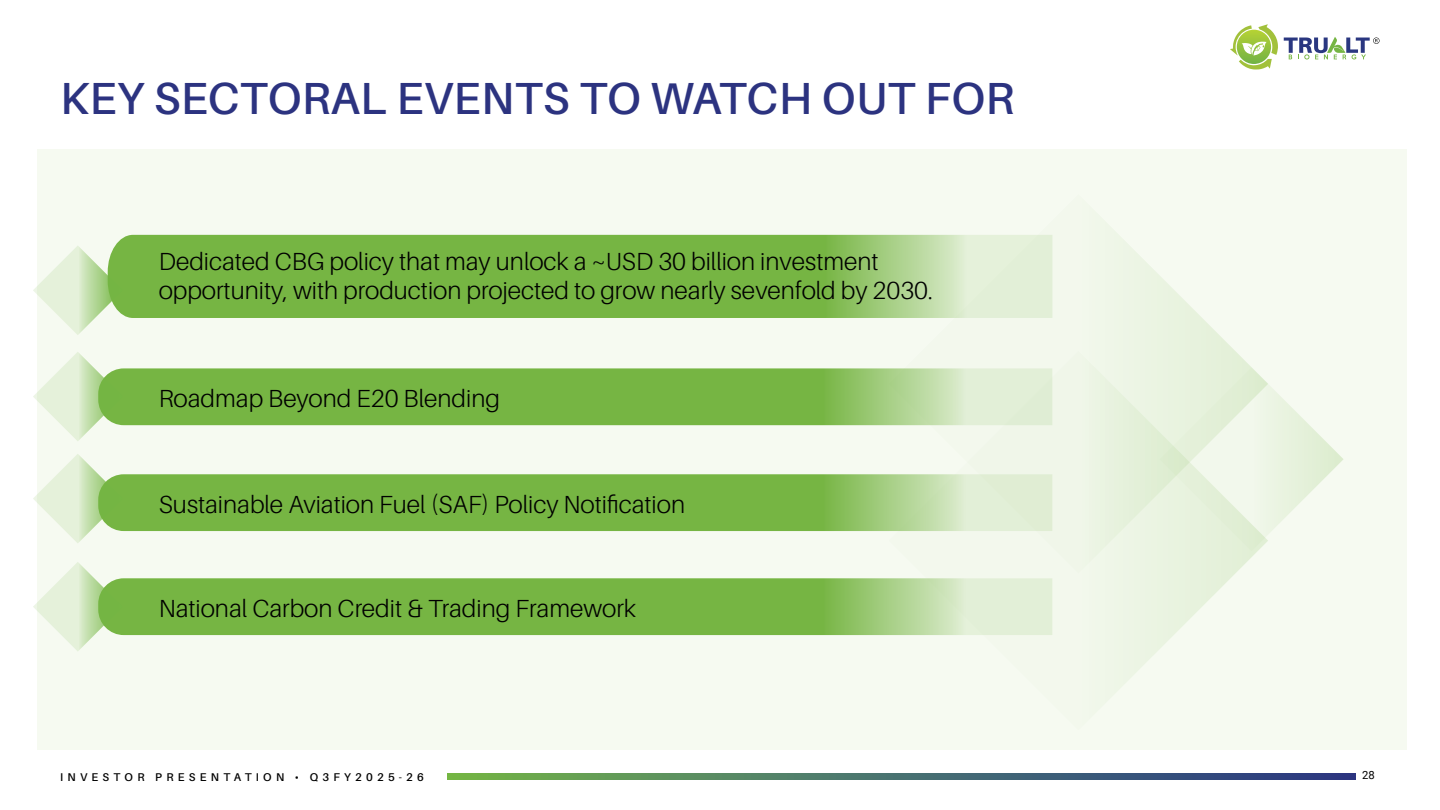
<style>
.page{position:relative;width:1440px;height:810px;background:#fff}
.page>*{position:absolute;margin:0;border:0;box-sizing:border-box;transform-origin:0 0}
.t1{font:600 45px "Aileron";letter-spacing:.01em;color:#2c3380}
.t2{font:300 24.75px/29.2px "Aileron";color:#000}
.t3{font:600 11.25px "Aileron";letter-spacing:.38em;color:#000}
.t4{font:11.25px "Roboto";color:#000}
</style>
<div class="page">
<div style="left:38px;top:150px;width:1369px;height:600px;background:#f6faf1"></div>
<svg style="left:116px;top:235px;width:773px;height:83px;background:#78b645"></svg>
<svg style="left:33px;top:245px;width:90px;height:90px"></svg>
<svg style="left:123px;top:368px;width:766px;height:57px;background:#79b647"></svg>
<svg style="left:33px;top:352px;width:90px;height:89px"></svg>
<svg style="left:1052px;top:574px;width:182px;height:115px"></svg>
<svg style="left:889px;top:234px;width:368px;height:340px;fill:#eef6e7"></svg>
<svg style="left:1159px;top:367px;width:185px;height:184px"></svg>
<svg style="left:123px;top:474px;width:929px;height:57px;background:#88be5c"></svg>
<svg style="left:33px;top:454px;width:90px;height:90px"></svg>
<svg style="left:123px;top:578px;width:929px;height:57px;background:#88bf5c"></svg>
<svg style="left:33px;top:562px;width:90px;height:90px"></svg>
<svg style="left:448px;top:773px;width:908px;height:6px;background:#4a726b"></svg>
<svg style="left:1230px;top:24px;width:48px;height:46px"></svg>
<svg style="left:1284px;top:37px;width:96px;height:22px"></svg>
<h1 class="t1" style="left:60px;top:73px;width:955px">KEY SECTORAL EVENTS TO WATCH OUT FOR</h1>
<p class="t2" style="left:159px;top:247px;width:776px">Dedicated CBG policy that may unlock a ~USD 30 billion investment opportunity, with production projected to grow nearly sevenfold by 2030.</p>
<p class="t2" style="left:159px;top:384px;width:343px">Roadmap Beyond E20 Blending</p>
<p class="t2" style="left:159px;top:490px;width:528px">Sustainable Aviation Fuel (SAF) Policy Notification</p>
<p class="t2" style="left:159px;top:594px;width:479px">National Carbon Credit &amp; Trading Framework</p>
<p class="t3" style="left:60px;top:770px;width:365px">INVESTOR PRESENTATION • Q3FY2025-26</p>
<p class="t4" style="left:1362px;top:767px;width:14px">28</p>
</div>
